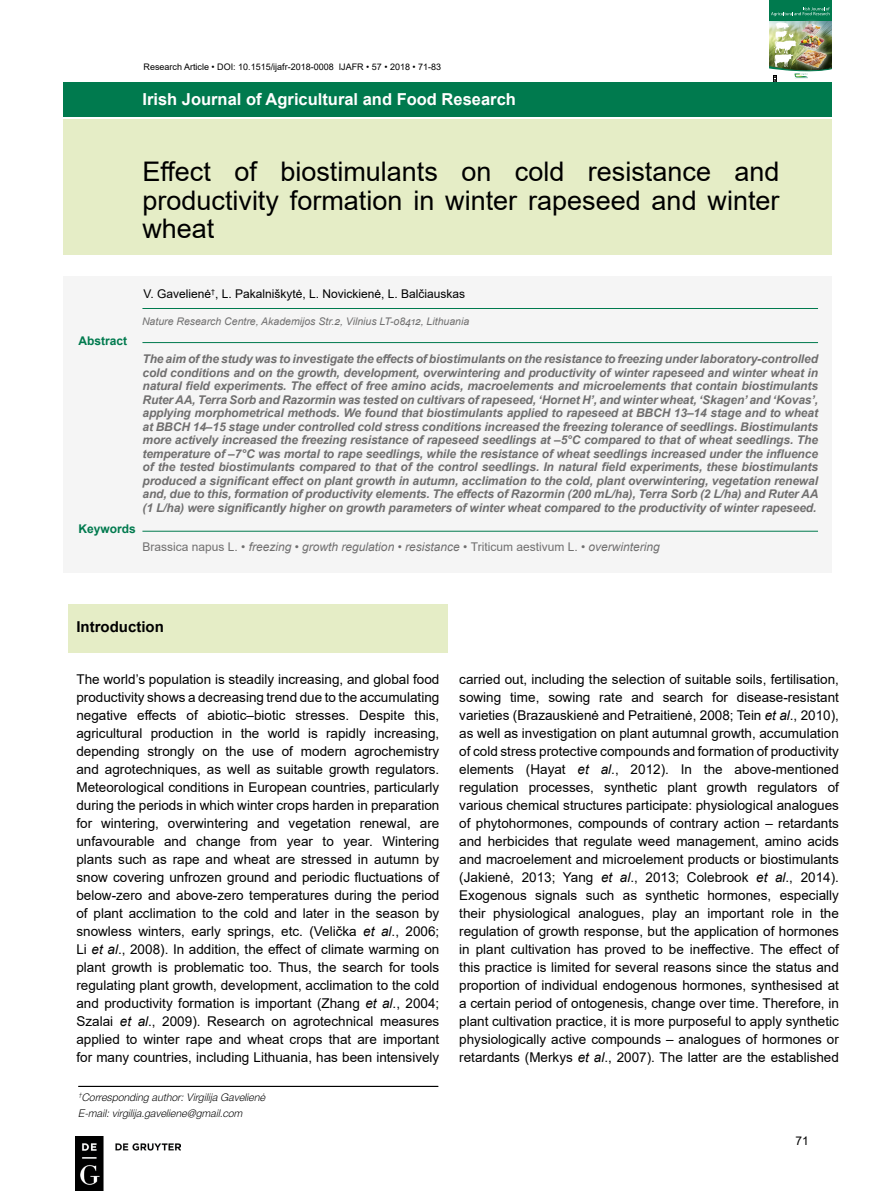
<style>
.page{position:relative;width:893px;height:1191px;background:#fff}
.page>*{position:absolute;margin:0;border:0;box-sizing:border-box;transform-origin:0 0}
.t1{font:27px/28.5px "Arial";color:#000;text-align:justify}
.t2{font:700 16.5px "Arial";color:#fff}
.t3{font:700 15px "Arial";color:#000}
.t4{font:13.5px/18px "Arial";color:#000;text-align:justify}
.t5{font:italic 700 12px/13.5px "Arial";letter-spacing:-.01em;color:#706f6f;text-align:justify}
.t6{font:italic 12px "Arial";color:#706f6f}
.t7{font:12px "Arial";color:#000}
.t8{font:700 12px "Arial";color:#007a4e}
.t9{font:italic 10.5px/16.2px "Switzer EFN Light";color:#000}
.t10{font:italic 10.5px "Arial";color:#706f6f}
.t11{font:9px "Arial";color:#000}
.s1{font-style:normal}
.s2{font-style:italic}
</style>
<div class="page">
<div style="left:63px;top:120px;width:769px;height:135px;background:#e5edc6"></div>
<div style="left:63px;top:276px;width:769px;height:297px;background:#f5f5f5"></div>
<div style="left:769px;top:0;width:63px;height:21px;background:#007a4e"></div>
<div style="left:791px;top:18px;width:41px;height:55px;background:#fff;opacity:.96"></div>
<img style="left:769px;top:22px;width:63px;height:60px">
<svg style="left:771px;top:7px;width:59px;height:9px"></svg>
<div style="left:63px;top:82px;width:769px;height:34px;background:#007a4e"></div>
<div style="left:68px;top:604px;width:380px;height:48px;background:#e5edc6"></div>
<hr style="left:142px;top:342px;width:676px;height:1px;background:#007a4e">
<hr style="left:142px;top:308px;width:676px;height:1px;background:#007a4e">
<hr style="left:142px;top:531px;width:676px;height:1px;background:#007a4e">
<hr style="left:78px;top:1086px;width:360px;height:1px;background:#000">
<img style="left:75px;top:1137px;width:105px;height:54px">
<p class="t11" style="left:144px;top:60px;width:299px">Research Article • DOI: 10.1515/ijafr-2018-0008 IJAFR • 57 • 2018 • 71-83</p>
<p class="t2" style="left:142px;top:88px;width:375px">Irish Journal of Agricultural and Food Research</p>
<h1 class="t1" style="left:142px;top:157px;width:639px">Effect of biostimulants on cold resistance and productivity formation in winter rapeseed and winter wheat</h1>
<p class="t7" style="left:144px;top:285px;width:323px">V. Gavelienė<sup>†</sup>, L. Pakalniškytė, L. Novickienė, L. Balčiauskas</p>
<p class="t8" style="left:79px;top:332px;width:50px">Abstract</p>
<p class="t10" style="left:142px;top:314px;width:329px">Nature Research Centre, Akademijos Str.2, Vilnius LT-08412, Lithuania</p>
<p class="t5" style="left:142px;top:352px;width:677px">The aim of the study was to investigate the effects of biostimulants on the resistance to freezing under laboratory-controlled cold conditions and on the growth, development, overwintering and productivity of winter rapeseed and winter wheat in natural field experiments. The effect of free amino acids, macroelements and microelements that contain biostimulants Ruter AA, Terra Sorb and Razormin was tested on cultivars of rapeseed, ‘Hornet H’, and winter wheat, ‘Skagen’ and ‘Kovas’, applying morphometrical methods. We found that biostimulants applied to rapeseed at BBCH 13–14 stage and to wheat at BBCH 14–15 stage under controlled cold stress conditions increased the freezing tolerance of seedlings. Biostimulants more actively increased the freezing resistance of rapeseed seedlings at –5°C compared to that of wheat seedlings. The temperature of –7°C was mortal to rape seedlings, while the resistance of wheat seedlings increased under the influence of the tested biostimulants compared to that of the control seedlings. In natural field experiments, these biostimulants produced a significant effect on plant growth in autumn, acclimation to the cold, plant overwintering, vegetation renewal and, due to this, formation of productivity elements. The effects of Razormin (200 mL/ha), Terra Sorb (2 L/ha) and Ruter AA (1 L/ha) were significantly higher on growth parameters of winter wheat compared to the productivity of winter rapeseed.</p>
<p class="t8" style="left:79px;top:520px;width:59px">Keywords</p>
<p class="t6" style="left:142px;top:539px;width:519px"><span class="s1">Brassica napus L.</span> • freezing • growth regulation • resistance • <span class="s1">Triticum aestivum L.</span> • overwintering</p>
<p class="t3" style="left:76px;top:616px;width:89px">Introduction</p>
<p class="t4" style="left:76px;top:670px;width:364px">The world’s population is steadily increasing, and global food productivity shows a decreasing trend due to the accumulating negative effects of abiotic–biotic stresses. Despite this, agricultural production in the world is rapidly increasing, depending strongly on the use of modern agrochemistry and agrotechniques, as well as suitable growth regulators.<br>Meteorological conditions in European countries, particularly during the periods in which winter crops harden in preparation for wintering, overwintering and vegetation renewal, are unfavourable and change from year to year. Wintering plants such as rape and wheat are stressed in autumn by snow covering unfrozen ground and periodic fluctuations of below-zero and above-zero temperatures during the period of plant acclimation to the cold and later in the season by snowless winters, early springs, etc. (Velička <span class="s2">et al</span>., 2006; Li <span class="s2">et al</span>., 2008). In addition, the effect of climate warming on plant growth is problematic too. Thus, the search for tools regulating plant growth, development, acclimation to the cold and productivity formation is important (Zhang <span class="s2">et al</span>., 2004; Szalai <span class="s2">et al</span>., 2009). Research on agrotechnical measures applied to winter rape and wheat crops that are important for many countries, including Lithuania, has been intensively</p>
<p class="t9" style="left:79px;top:1088px;width:189px"><sup>†</sup>Corresponding author: Virgilija Gavelienė<br>E-mail: virgilija.gaveliene@gmail.com</p>
<p class="t4" style="left:459px;top:670px;width:381px">carried out, including the selection of suitable soils, fertilisation, sowing time, sowing rate and search for disease-resistant varieties (Brazauskienė and Petraitienė, 2008; Tein <span class="s2">et al</span>., 2010), as well as investigation on plant autumnal growth, accumulation of cold stress protective compounds and formation of productivity elements (Hayat <span class="s2">et al</span>., 2012). In the above-mentioned regulation processes, synthetic plant growth regulators of various chemical structures participate: physiological analogues of phytohormones, compounds of contrary action – retardants and herbicides that regulate weed management, amino acids and macroelement and microelement products or biostimulants (Jakienė, 2013; Yang <span class="s2">et al</span>., 2013; Colebrook <span class="s2">et al</span>., 2014).<br>Exogenous signals such as synthetic hormones, especially their physiological analogues, play an important role in the regulation of growth response, but the application of hormones in plant cultivation has proved to be ineffective. The effect of this practice is limited for several reasons since the status and proportion of individual endogenous hormones, synthesised at a certain period of ontogenesis, change over time. Therefore, in plant cultivation practice, it is more purposeful to apply synthetic physiologically active compounds – analogues of hormones or retardants (Merkys <span class="s2">et al</span>., 2007). The latter are the established</p>
<p class="t7" style="left:795px;top:1132px;width:15px">71</p>
</div>
